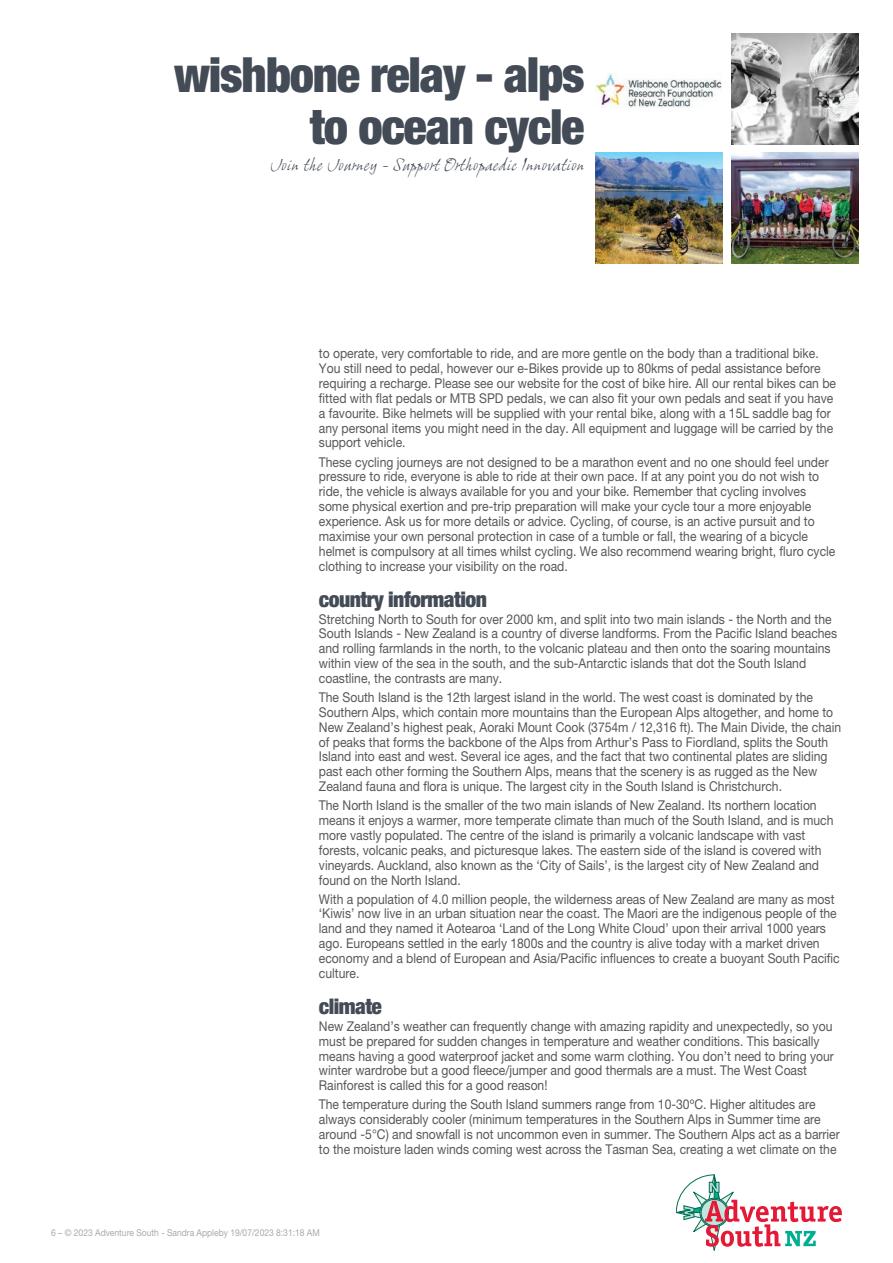
<style>
.page{position:relative;width:893px;height:1263px;background:#fff}
.page>*{position:absolute;margin:0;border:0;box-sizing:border-box;transform-origin:0 0}
.t1{font:900 condensed 48.6px/52.9px "Helvetica Neue LT Std";letter-spacing:-.025em;color:#434b56;text-align:right}
.t2{font:900 condensed 21.6px "Helvetica Neue LT Std";letter-spacing:-.025em;color:#434b56}
.t3{font:16.2px "Grimshaw Hand ITC Italic";color:#434b56}
.t4{font:13.5px/14.9px "Helvetica Neue LT Std";color:#57585a;scale:.9 1}
.t5{font:9.45px "Helvetica Neue LT Std";color:#a8a9ad;scale:.9 1}
</style>
<div class="page">
<img style="left:596px;top:73px;width:126px;height:34px">
<img style="left:731px;top:34px;width:128px;height:110px">
<img style="left:595px;top:153px;width:128px;height:110px">
<img style="left:731px;top:153px;width:128px;height:110px">
<svg style="left:676px;top:1174px;width:166px;height:76px"></svg>
<h1 class="t1" style="left:174px;top:47px;width:412px">wishbone relay ‑ alps to ocean cycle</h1>
<p class="t3" style="left:270px;top:155px;width:316px">Join the Journey ‑ Support Orthopaedic Innovation</p>
<p class="t4" style="left:319px;top:346px;width:576px">to operate, very comfortable to ride, and are more gentle on the body than a traditional bike.<br>You still need to pedal, however our e‑Bikes provide up to 80kms of pedal assistance before requiring a recharge. Please see our website for the cost of bike hire. All our rental bikes can be fitted with flat pedals or MTB SPD pedals, we can also fit your own pedals and seat if you have a favourite. Bike helmets will be supplied with your rental bike, along with a 15L saddle bag for any personal items you might need in the day. All equipment and luggage will be carried by the support vehicle.</p>
<p class="t4" style="left:319px;top:454px;width:575px">These cycling journeys are not designed to be a marathon event and no one should feel under pressure to ride, everyone is able to ride at their own pace. If at any point you do not wish to ride, the vehicle is always available for you and your bike. Remember that cycling involves some physical exertion and pre‑trip preparation will make your cycle tour a more enjoyable experience. Ask us for more details or advice. Cycling, of course, is an active pursuit and to maximise your own personal protection in case of a tumble or fall, the wearing of a bicycle helmet is compulsory at all times whilst cycling. We also recommend wearing bright, fluro cycle clothing to increase your visibility on the road.</p>
<h2 class="t2" style="left:319px;top:585px;width:169px">country information</h2>
<p class="t4" style="left:319px;top:611px;width:577px">Stretching North to South for over 2000 km, and split into two main islands ‑ the North and the South Islands ‑ New Zealand is a country of diverse landforms. From the Pacific Island beaches and rolling farmlands in the north, to the volcanic plateau and then onto the soaring mountains within view of the sea in the south, and the sub‑Antarctic islands that dot the South Island coastline, the contrasts are many.</p>
<p class="t4" style="left:319px;top:690px;width:582px">The South Island is the 12th largest island in the world. The west coast is dominated by the Southern Alps, which contain more mountains than the European Alps altogether, and home to New Zealand’s highest peak, Aoraki Mount Cook (3754m / 12,316 ft). The Main Divide, the chain of peaks that forms the backbone of the Alps from Arthur’s Pass to Fiordland, splits the South Island into east and west. Several ice ages, and the fact that two continental plates are sliding past each other forming the Southern Alps, means that the scenery is as rugged as the New Zealand fauna and flora is unique. The largest city in the South Island is Christchurch.</p>
<p class="t4" style="left:319px;top:798px;width:573px">The North Island is the smaller of the two main islands of New Zealand. Its northern location means it enjoys a warmer, more temperate climate than much of the South Island, and is much more vastly populated. The centre of the island is primarily a volcanic landscape with vast forests, volcanic peaks, and picturesque lakes. The eastern side of the island is covered with vineyards. Auckland, also known as the ‘City of Sails’, is the largest city of New Zealand and found on the North Island.</p>
<p class="t4" style="left:319px;top:891px;width:580px">With a population of 4.0 million people, the wilderness areas of New Zealand are many as most ‘Kiwis’ now live in an urban situation near the coast. The Maori are the indigenous people of the land and they named it Aotearoa ‘Land of the Long White Cloud’ upon their arrival 1000 years ago. Europeans settled in the early 1800s and the country is alive today with a market driven economy and a blend of European and Asia/Pacific influences to create a buoyant South Pacific culture.</p>
<h2 class="t2" style="left:319px;top:993px;width:65px">climate</h2>
<p class="t4" style="left:319px;top:1018px;width:574px">New Zealand’s weather can frequently change with amazing rapidity and unexpectedly, so you must be prepared for sudden changes in temperature and weather conditions. This basically means having a good waterproof jacket and some warm clothing. You don’t need to bring your winter wardrobe but a good fleece/jumper and good thermals are a must. The West Coast Rainforest is called this for a good reason!</p>
<p class="t4" style="left:319px;top:1097px;width:580px">The temperature during the South Island summers range from 10‑30ºC. Higher altitudes are always considerably cooler (minimum temperatures in the Southern Alps in Summer time are around ‑5°C) and snowfall is not uncommon even in summer. The Southern Alps act as a barrier to the moisture laden winds coming west across the Tasman Sea, creating a wet climate on the</p>
<p class="t5" style="left:51px;top:1227px;width:300px">6 – © 2023 Adventure South - Sandra Appleby 19/07/2023 8:31:18 AM</p>
</div>
